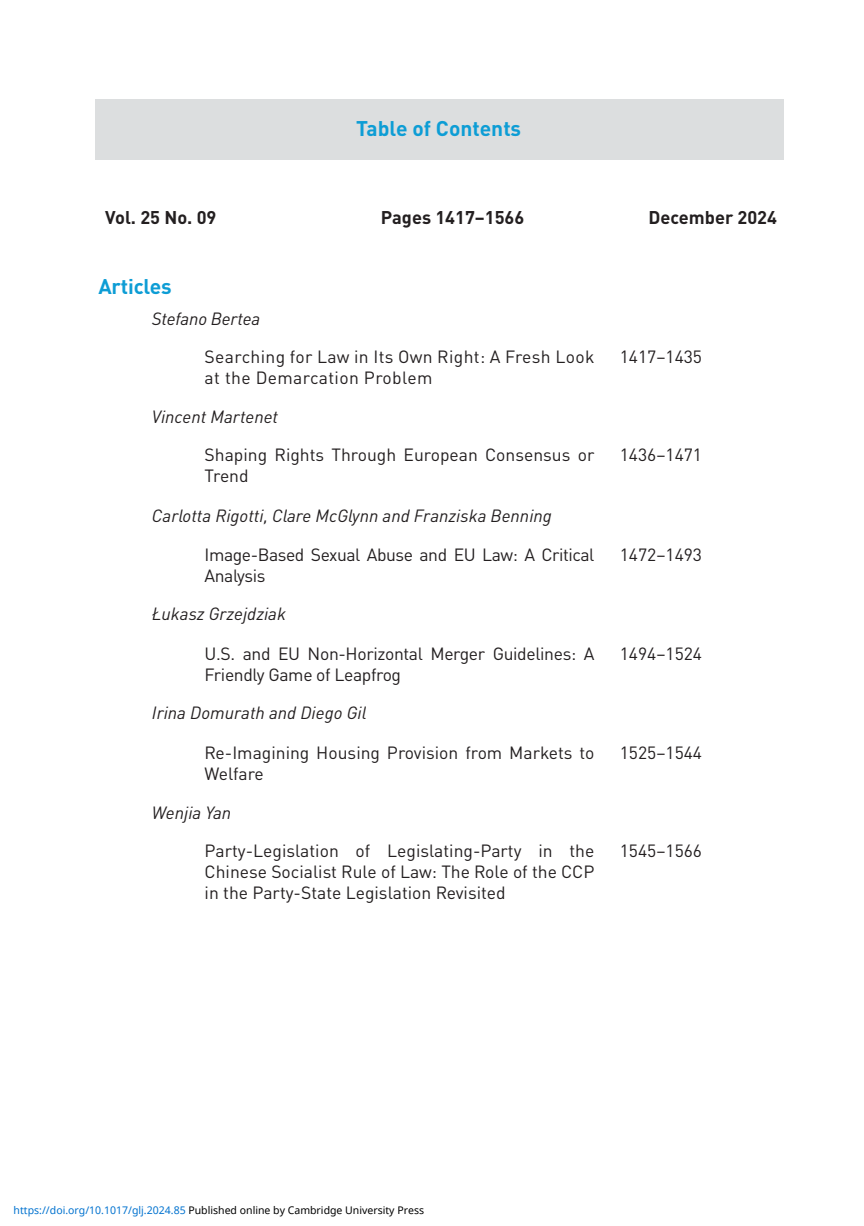
<style>
.page{position:relative;width:864px;height:1226px;background:#fff}
.page>*{position:absolute;margin:0;border:0;box-sizing:border-box;transform-origin:0 0}
.t1{font:700 21px "DIN Pro";letter-spacing:-.005em;color:#0d9dd5}
.t2{font:700 18.2px "DIN Pro";color:#231f20}
.t3{font:17.5px/21px "DIN Pro";color:#231f20}
.t4{font:italic 17.5px "DIN Pro";color:#231f20}
.t5{font:17.5px/21px "DIN Pro";letter-spacing:-.02em;color:#231f20}
.t6{font:17.5px/21px "DIN Pro";letter-spacing:.02em;color:#231f20}
.t7{font:17.5px/21px "DIN Pro";letter-spacing:-.025em;color:#231f20}
.t8{font:10.5px "Noto Sans";color:#000}
.s1{color:#0172cf}
</style>
<div class="page">
<div style="left:95px;top:99px;width:689px;height:61px;background:#dcdedf"></div>
<p class="t1" style="left:356px;top:111px;width:166px">Table of Contents</p>
<p class="t2" style="left:105px;top:202px;width:113px">Vol. 25 No. 09</p>
<p class="t2" style="left:381px;top:202px;width:145px">Pages 1417–1566</p>
<p class="t2" style="left:648px;top:202px;width:130px">December 2024</p>
<p class="t1" style="left:98px;top:268px;width:75px">Articles</p>
<p class="t4" style="left:152px;top:305px;width:110px">Stefano Bertea</p>
<p class="t6" style="left:204px;top:344px;width:391px">Searching for Law in Its Own Right: A Fresh Look at the Demarcation Problem</p>
<p class="t3" style="left:619px;top:344px;width:84px">1417–1435</p>
<p class="t4" style="left:152px;top:403px;width:127px">Vincent Martenet</p>
<p class="t3" style="left:204px;top:442px;width:391px">Shaping Rights Through European Consensus or<br>Trend</p>
<p class="t3" style="left:619px;top:442px;width:84px">1436–1471</p>
<p class="t4" style="left:152px;top:501px;width:401px">Carlotta Rigotti, Clare McGlynn and Franziska Benning</p>
<p class="t7" style="left:204px;top:543px;width:391px">Image-Based Sexual Abuse and EU Law: A Critical<br>Analysis</p>
<p class="t3" style="left:619px;top:543px;width:84px">1472–1493</p>
<p class="t4" style="left:152px;top:600px;width:135px">Łukasz Grzejdziak</p>
<p class="t5" style="left:204px;top:641px;width:391px">U.S. and EU Non-Horizontal Merger Guidelines: A<br>Friendly Game of Leapfrog</p>
<p class="t3" style="left:619px;top:641px;width:84px">1494–1524</p>
<p class="t4" style="left:152px;top:698px;width:215px">Irina Domurath and Diego Gil</p>
<p class="t3" style="left:204px;top:740px;width:391px">Re-Imagining Housing Provision from Markets to<br>Welfare</p>
<p class="t3" style="left:619px;top:740px;width:84px">1525–1544</p>
<p class="t4" style="left:152px;top:799px;width:81px">Wenjia Yan</p>
<p class="t3" style="left:204px;top:838px;width:391px;text-align:justify">Party-Legislation of Legislating-Party in the Chinese Socialist Rule of Law: The Role of the CCP in the Party-State Legislation Revisited</p>
<p class="t3" style="left:619px;top:838px;width:84px">1545–1566</p>
<p class="t8" style="left:14px;top:1202px;width:412px"><span class="s1">https://doi.org/10.1017/glj.2024.85</span> Published online by Cambridge University Press</p>
</div>
